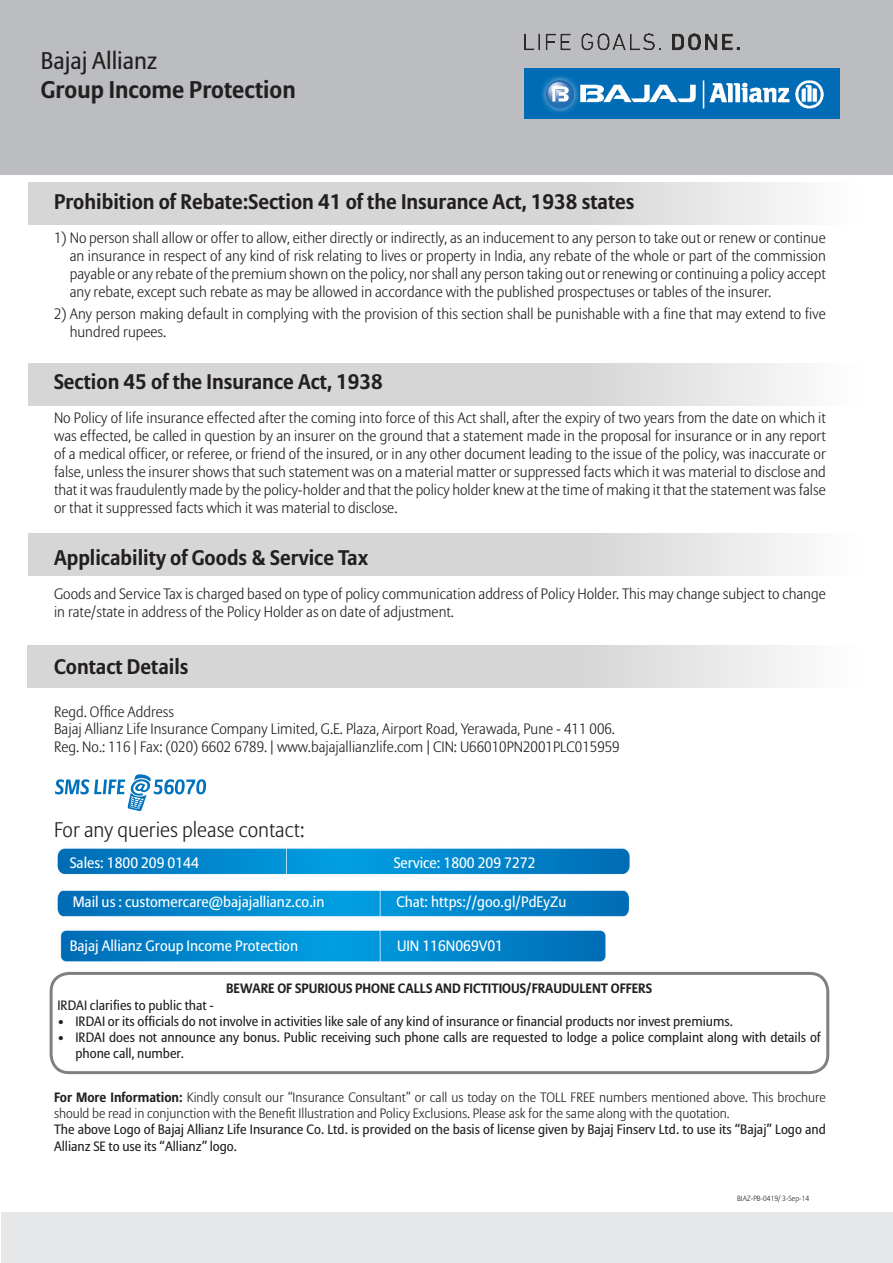
<style>
.page{position:relative;width:893px;height:1263px;background:#fff}
.page>*{position:absolute;margin:0;border:0;box-sizing:border-box;transform-origin:0 0}
.t1{font:700 24px "Allianz Sans";color:#231f20}
.t2{font:24px "Allianz Sans";color:#231f20}
.t3{font:700 21px "Allianz Sans";color:#231f20}
.t4{font:300 21px "Allianz Sans";color:#231f20}
.t5{font:300 15px/18px "Allianz Sans";color:#231f20;text-align:justify}
.t6{font:15px "Allianz Sans";color:#fff}
.t7{font:13.5px/16.2px "Allianz Sans";color:#231f20}
.t8{font:300 13.5px/16.2px "Allianz Sans";color:#231f20}
.t9{font:700 13.5px "Allianz Sans";color:#231f20}
.t10{font:300 7.5px "Allianz Sans";color:#231f20}
.s1{font-weight:700}
</style>
<div class="page">
<div style="left:2px;top:1213px;width:891px;height:50px;background:#e6e7e9"></div>
<div style="left:0;top:0;width:893px;height:174px;background:#bcbdc0"></div>
<img style="left:525px;top:33px;width:314px;height:86px">
<svg style="left:29px;top:533px;width:764px;height:42px;background:#dadada"></svg>
<svg style="left:27px;top:645px;width:765px;height:43px;background:#dadadb"></svg>
<svg style="left:29px;top:182px;width:764px;height:42px;background:#dadada"></svg>
<svg style="left:29px;top:363px;width:764px;height:43px;background:#dadada"></svg>
<svg style="left:55px;top:774px;width:151px;height:37px"></svg>
<img style="left:57px;top:848px;width:573px;height:114px">
<div style="left:50px;top:972px;width:779px;height:102px;border:3px solid #000;border-radius:18px"></div>
<h1 class="t2" style="left:41px;top:46px;width:118px">Bajaj Allianz</h1>
<h1 class="t1" style="left:41px;top:75px;width:256px">Group Income Protection</h1>
<p class="t3" style="left:54px;top:189px;width:582px">Prohibition of Rebate:Section 41 of the Insurance Act, 1938 states</p>
<p class="t5" style="left:70px;top:229px;width:758px;text-indent:-16px">1) No person shall allow or offer to allow, either directly or indirectly, as an inducement to any person to take out or renew or continue an insurance in respect of any kind of risk relating to lives or property in India, any rebate of the whole or part of the commission payable or any rebate of the premium shown on the policy, nor shall any person taking out or renewing or continuing a policy accept any rebate, except such rebate as may be allowed in accordance with the published prospectuses or tables of the insurer.</p>
<p class="t5" style="left:70px;top:305px;width:758px;text-indent:-16px">2) Any person making default in complying with the provision of this section shall be punishable with a fine that may extend to five hundred rupees.</p>
<p class="t3" style="left:54px;top:369px;width:330px">Section 45 of the Insurance Act, 1938</p>
<p class="t5" style="left:54px;top:409px;width:773px">No Policy of life insurance effected after the coming into force of this Act shall, after the expiry of two years from the date on which it was effected, be called in question by an insurer on the ground that a statement made in the proposal for insurance or in any report of a medical officer, or referee, or friend of the insured, or in any other document leading to the issue of the policy, was inaccurate or false, unless the insurer shows that such statement was on a material matter or suppressed facts which it was material to disclose and that it was fraudulently made by the policy-holder and that the policy holder knew at the time of making it that the statement was false or that it suppressed facts which it was material to disclose.</p>
<p class="t3" style="left:54px;top:545px;width:316px">Applicability of Goods &amp; Service Tax</p>
<p class="t5" style="left:54px;top:585px;width:773px">Goods and Service Tax is charged based on type of policy communication address of Policy Holder. This may change subject to change in rate/state in address of the Policy Holder as on date of adjustment.</p>
<p class="t3" style="left:54px;top:653px;width:136px">Contact Details</p>
<p class="t5" style="left:54px;top:703px;width:122px">Regd. Office Address</p>
<p class="t5" style="left:54px;top:719px;width:562px">Bajaj Allianz Life Insurance Company Limited, G.E. Plaza, Airport Road, Yerawada, Pune - 411 006.</p>
<p class="t5" style="left:54px;top:737px;width:567px">Reg. No.: 116 | Fax: (020) 6602 6789. | www.bajajallianzlife.com | CIN: U66010PN2001PLC015959</p>
<p class="t4" style="left:54px;top:817px;width:252px">For any queries please contact:</p>
<p class="t6" style="left:70px;top:853px;width:131px">Sales: 1800 209 0144</p>
<p class="t6" style="left:394px;top:853px;width:143px">Service: 1800 209 7272</p>
<p class="t6" style="left:73px;top:893px;width:253px">Mail us : customercare@bajajallianz.co.in</p>
<p class="t6" style="left:396px;top:893px;width:172px">Chat: https://goo.gl/PdEyZu</p>
<p class="t6" style="left:70px;top:936px;width:230px">Bajaj Allianz Group Income Protection</p>
<p class="t6" style="left:397px;top:936px;width:108px">UIN 116N069V01</p>
<p class="t9" style="left:226px;top:980px;width:427px">BEWARE OF SPURIOUS PHONE CALLS AND FICTITIOUS/FRAUDULENT OFFERS</p>
<p class="t7" style="left:57px;top:996px;width:158px">IRDAI clarifies to public that -</p>
<p class="t7" style="left:57px;top:1013px;width:677px">• IRDAI or its officials do not involve in activities like sale of any kind of insurance or financial products nor invest premiums.</p>
<p class="t7" style="left:75px;top:1029px;width:747px;text-indent:-18px">• IRDAI does not announce any bonus. Public receiving such phone calls are requested to lodge a police complaint along with details of phone call, number.</p>
<p class="t8" style="left:54px;top:1089px;width:773px"><span class="s1">For More Information:</span> Kindly consult our “Insurance Consultant” or call us today on the TOLL FREE numbers mentioned above. This brochure should be read in conjunction with the Benefit Illustration and Policy Exclusions. Please ask for the same along with the quotation.</p>
<p class="t7" style="left:54px;top:1121px;width:773px">The above Logo of Bajaj Allianz Life Insurance Co. Ltd. is provided on the basis of license given by Bajaj Finserv Ltd. to use its “Bajaj” Logo and<br>Allianz SE to use its “Allianz” logo.</p>
<p class="t10" style="left:737px;top:1194px;width:73px">BJAZ-PB-0419/ 3-Sep-14</p>
</div>
